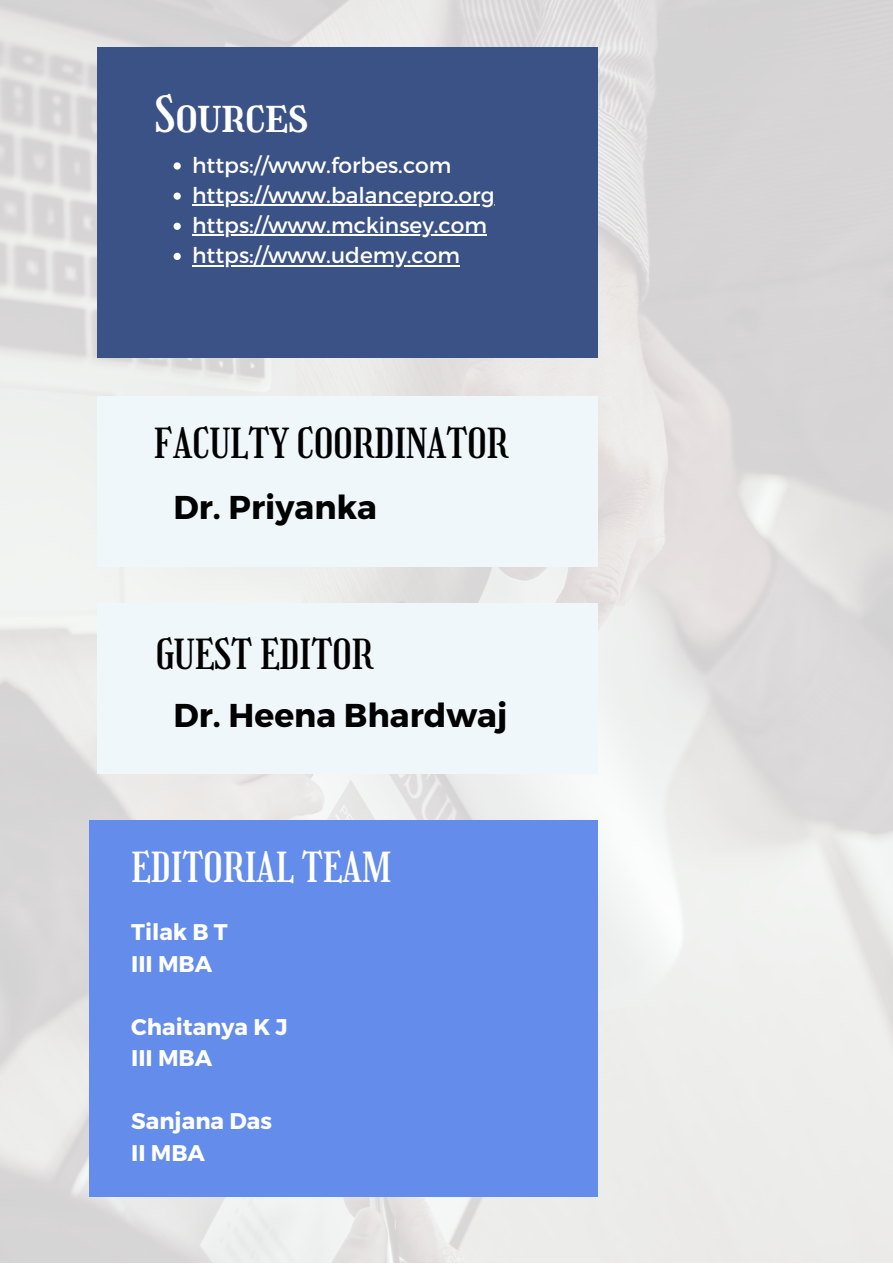
<style>
.page{position:relative;width:893px;height:1264px;background:#fff}
.page>*{position:absolute;margin:0;border:0;box-sizing:border-box;transform-origin:0 0}
.t1{font:48.45px "Girassol";color:#fff}
.t2{font:40.5px "Girassol";color:#000}
.t3{font:40.5px "Girassol";color:#fff}
.t4{font:700 33px "Montserrat";color:#000}
.t5{font:700 22.65px "Montserrat";color:#fff}
.t6{font:21.75px "Montserrat";color:#fff}
</style>
<div class="page">
<img style="left:0;top:0;width:892px;height:1262px">
<div style="left:97px;top:47px;width:500px;height:311px;background:#3b5286"></div>
<div style="left:97px;top:396px;width:500px;height:170px;background:#f0f7fa"></div>
<div style="left:89px;top:819px;width:508px;height:377px;background:#638ceb"></div>
<svg style="left:173px;top:162px;width:8px;height:8px"></svg>
<svg style="left:173px;top:192px;width:8px;height:8px"></svg>
<hr style="left:192px;top:204px;width:302px;height:2px;background:#fff">
<svg style="left:173px;top:223px;width:8px;height:7px"></svg>
<hr style="left:192px;top:234px;width:295px;height:2px;background:#fff">
<svg style="left:173px;top:253px;width:8px;height:7px"></svg>
<hr style="left:192px;top:264px;width:268px;height:2px;background:#fff">
<div style="left:97px;top:602px;width:500px;height:171px;background:#f0f7fa"></div>
<p class="t1" style="left:155px;top:86px;width:155px">Sources</p>
<p class="t6" style="left:192px;top:151px;width:261px">https://www.forbes.com</p>
<p class="t6" style="left:192px;top:181px;width:304px">https://www.balancepro.org</p>
<p class="t6" style="left:192px;top:211px;width:296px">https://www.mckinsey.com</p>
<p class="t6" style="left:192px;top:241px;width:269px">https://www.udemy.com</p>
<p class="t2" style="left:154px;top:420px;width:356px">FACULTY COORDINATOR</p>
<p class="t4" style="left:173px;top:485px;width:205px">Dr. Priyanka</p>
<p class="t2" style="left:156px;top:630px;width:219px">GUEST EDITOR</p>
<p class="t4" style="left:173px;top:694px;width:335px">Dr. Heena Bhardwaj</p>
<p class="t3" style="left:131px;top:843px;width:262px">EDITORIAL TEAM</p>
<p class="t5" style="left:131px;top:917px;width:98px">Tilak B T</p>
<p class="t5" style="left:131px;top:949px;width:83px">III MBA</p>
<p class="t5" style="left:131px;top:1011px;width:158px">Chaitanya K J</p>
<p class="t5" style="left:131px;top:1043px;width:83px">III MBA</p>
<p class="t5" style="left:131px;top:1106px;width:142px">Sanjana Das</p>
<p class="t5" style="left:131px;top:1137px;width:75px">II MBA</p>
</div>
